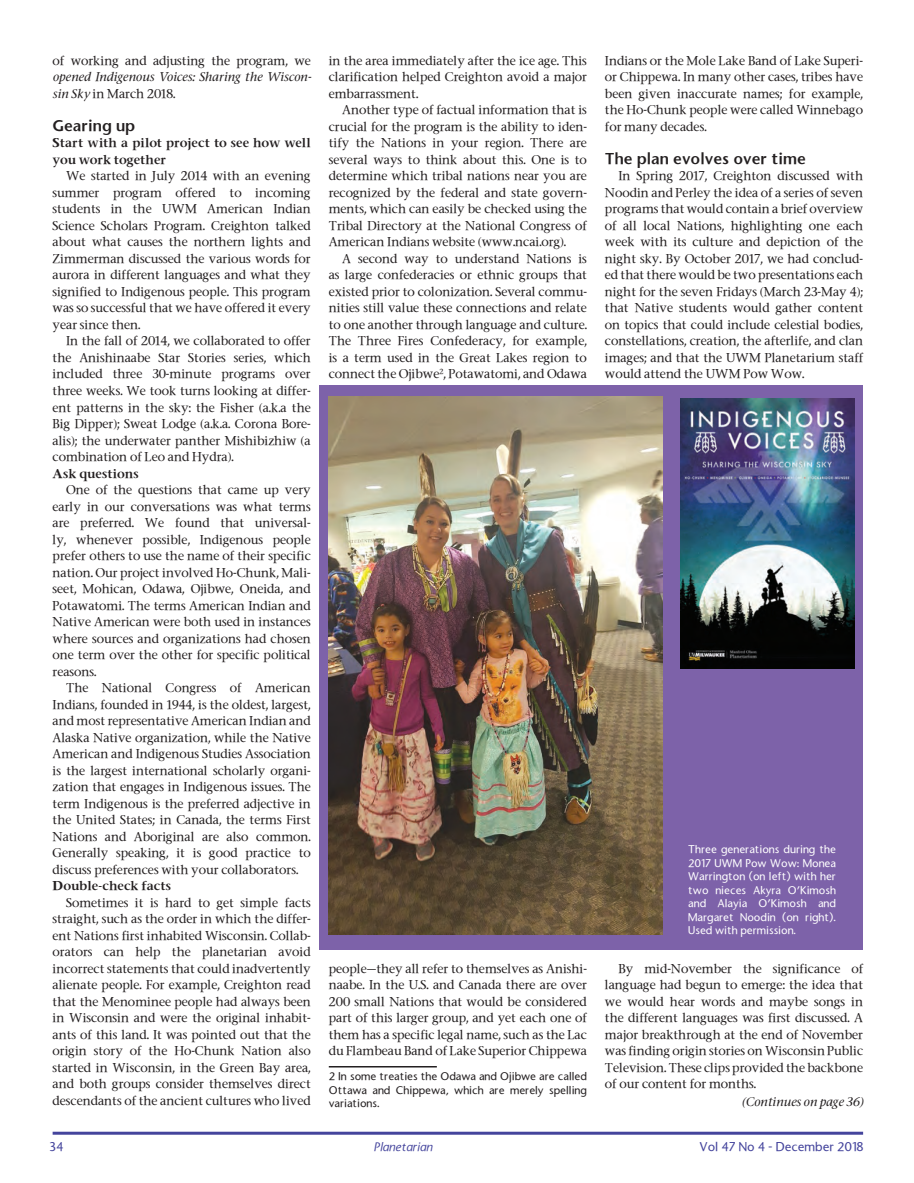
<style>
.page{position:relative;width:914px;height:1183px;background:#fff}
.page>*{position:absolute;margin:0;border:0;box-sizing:border-box;transform-origin:0 0}
.t1{font:600 15px "Stone Sans";color:#231f20}
.t2{font:500 12px/16.5px "Stone Serif";color:#231f20;text-align:justify}
.t3{font:600 12px/16.5px "Stone Serif";color:#231f20}
.t4{font:italic 500 12px/16.5px "Stone Serif";color:#231f20}
.t5{font:500 12px "Stone Sans";color:#44449c}
.t6{font:italic 500 12px "Stone Sans";color:#44449c}
.t7{font:500 10.5px/13.5px "Stone Sans";color:#fff;text-align:justify}
.t8{font:500 10.5px/13.5px "Stone Sans";color:#231f20;text-align:justify}
.s1{font-style:normal}
</style>
<div class="page">
<hr style="left:53px;top:1131px;width:810px;height:3px;background:#44449c">
<div style="left:320px;top:385px;width:543px;height:564px;background:#7d62a9"></div>
<hr style="left:329px;top:1065px;width:108px;height:2px;background:#231f20">
<img style="left:329px;top:396px;width:333px;height:538px">
<img style="left:680px;top:398px;width:174px;height:270px">
<p class="t2" style="left:53px;top:52px;width:260px">of working and adjusting the program, we</p>
<p class="t4" style="left:53px;top:69px;width:260px">opened Indigenous Voices: Sharing the Wiscon&shy;sin Sky <span class="s1">in March 2018.</span></p>
<p class="t1" style="left:53px;top:116px;width:84px">Gearing up</p>
<p class="t3" style="left:53px;top:135px;width:260px">Start with a pilot project to see how well you work together</p>
<p class="t2" style="left:53px;top:168px;width:260px;text-indent:14px">We started in July 2014 with an evening summer program offered to incoming students in the UWM American Indian Science Scholars Program. Creighton talked about what causes the northern lights and Zimmerman discussed the various words for aurora in different languages and what they signified to Indigenous people. This program was so successful that we have offered it every year since then.</p>
<p class="t2" style="left:53px;top:333px;width:260px;text-indent:14px">In the fall of 2014, we collaborated to offer the Anishinaabe Star Stories series, which included three 30-minute programs over three weeks. We took turns looking at differ&shy;ent patterns in the sky: the Fisher (a.k.a the Big Dipper); Sweat Lodge (a.k.a. Corona Bore&shy;alis); the underwater panther Mishibizhiw (a combination of Leo and Hydra).</p>
<p class="t3" style="left:53px;top:465px;width:88px">Ask questions</p>
<p class="t2" style="left:53px;top:481px;width:260px;text-indent:14px">One of the questions that came up very early in our conversations was what terms are preferred. We found that universal&shy;ly, whenever possible, Indigenous people prefer others to use the name of their specific nation. Our project involved Ho-Chunk, Mali&shy;seet, Mohican, Odawa, Ojibwe, Oneida, and Potawatomi. The terms American Indian and Native American were both used in instances where sources and organizations had chosen one term over the other for specific political reasons.</p>
<p class="t2" style="left:53px;top:679px;width:260px;text-indent:14px">The National Congress of American Indians, founded in 1944, is the oldest, largest, and most representative American Indian and Alaska Native organization, while the Native American and Indigenous Studies Association is the largest international scholarly organi&shy;zation that engages in Indigenous issues. The term Indigenous is the preferred adjective in the United States; in Canada, the terms First Nations and Aboriginal are also common.<br>Generally speaking, it is good practice to discuss preferences with your collaborators.</p>
<p class="t3" style="left:53px;top:877px;width:120px">Double-check facts</p>
<p class="t2" style="left:53px;top:894px;width:260px;text-indent:14px">Sometimes it is hard to get simple facts straight, such as the order in which the differ&shy;ent Nations first inhabited Wisconsin. Collab&shy;orators can help the planetarian avoid incorrect statements that could inadvertently alienate people. For example, Creighton read that the Menominee people had always been in Wisconsin and were the original inhabit&shy;ants of this land. It was pointed out that the origin story of the Ho-Chunk Nation also started in Wisconsin, in the Green Bay area, and both groups consider themselves direct descendants of the ancient cultures who lived</p>
<p class="t2" style="left:329px;top:52px;width:260px">in the area immediately after the ice age. This clarification helped Creighton avoid a major embarrassment.</p>
<p class="t2" style="left:329px;top:102px;width:260px;text-indent:14px">Another type of factual information that is crucial for the program is the ability to iden&shy;tify the Nations in your region. There are several ways to think about this. One is to determine which tribal nations near you are recognized by the federal and state govern&shy;ments, which can easily be checked using the Tribal Directory at the National Congress of American Indians website (www.ncai.org).</p>
<p class="t2" style="left:329px;top:250px;width:260px;text-indent:14px">A second way to understand Nations is as large confederacies or ethnic groups that existed prior to colonization. Several commu&shy;nities still value these connections and relate to one another through language and culture.<br>The Three Fires Confederacy, for example, is a term used in the Great Lakes region to connect the Ojibwe<sup>2</sup>, Potawatomi, and Odawa</p>
<p class="t2" style="left:329px;top:960px;width:260px">people—they all refer to themselves as Anishi&shy;naabe. In the U.S. and Canada there are over 200 small Nations that would be considered part of this larger group, and yet each one of them has a specific legal name, such as the Lac du Flambeau Band of Lake Superior Chippewa</p>
<p class="t8" style="left:329px;top:1069px;width:259px">2 In some treaties the Odawa and Ojibwe are called Ottawa and Chippewa, which are merely spelling variations.</p>
<p class="t2" style="left:605px;top:52px;width:259px">Indians or the Mole Lake Band of Lake Superi&shy;or Chippewa. In many other cases, tribes have been given inaccurate names; for example, the Ho-Chunk people were called Winnebago for many decades.</p>
<p class="t1" style="left:605px;top:149px;width:202px">The plan evolves over time</p>
<p class="t2" style="left:605px;top:168px;width:260px;text-indent:14px">In Spring 2017, Creighton discussed with Noodin and Perley the idea of a series of seven programs that would contain a brief overview of all local Nations, highlighting one each week with its culture and depiction of the night sky. By October 2017, we had conclud&shy;ed that there would be two presentations each night for the seven Fridays (March 23-May 4); that Native students would gather content on topics that could include celestial bodies, constellations, creation, the afterlife, and clan images; and that the UWM Planetarium staff would attend the UWM Pow Wow.</p>
<p class="t7" style="left:688px;top:842px;width:149px">Three generations during the 2017 UWM Pow Wow: Monea Warrington (on left) with her two nieces Akyra O’Kimosh and Alayia O’Kimosh and Margaret Noodin (on right).<br>Used with permission.</p>
<p class="t2" style="left:605px;top:960px;width:260px;text-indent:14px">By mid-November the significance of language had begun to emerge: the idea that we would hear words and maybe songs in the different languages was first discussed. A major breakthrough at the end of November was finding origin stories on Wisconsin Public Television. These clips provided the backbone of our content for months.</p>
<p class="t4" style="left:741px;top:1093px;width:123px">(Continues on page 36)</p>
<p class="t5" style="left:50px;top:1138px;width:15px">34</p>
<p class="t6" style="left:374px;top:1139px;width:60px">Planetarian</p>
<p class="t5" style="left:699px;top:1138px;width:166px">Vol 47 No 4 - December 2018</p>
</div>
